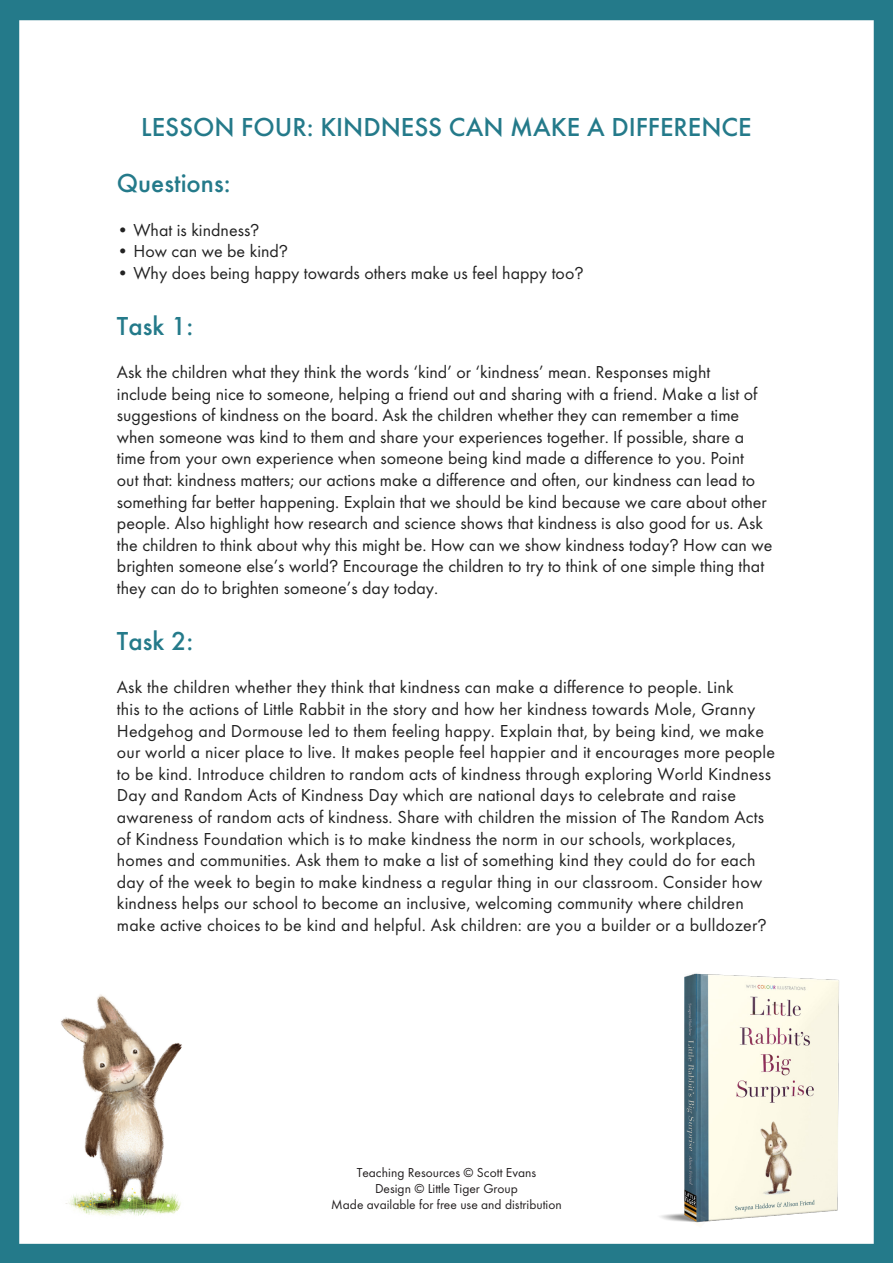
<style>
.page{position:relative;width:893px;height:1263px;background:#fff}
.page>*{position:absolute;margin:0;border:0;box-sizing:border-box;transform-origin:0 0}
.Heading{font:500 27px "LTK Futura UK";color:#247a8a}
.smaller_bold_heading{font:500 27px "LTK Futura UK";color:#247a8a}
.Main_text{font:18px/21.6px "LTK Futura UK";letter-spacing:.01em;color:#222}
.t1{font:13.5px/16.2px "LTK Futura UK";color:#231f20;text-align:center}
</style>
<div class="page">
<img style="left:660px;top:954px;width:214px;height:285px">
<div style="left:0;top:0;width:893px;height:20px;background:#247a8a"></div>
<div style="left:0;top:1244px;width:893px;height:19px;background:#247a8a"></div>
<div style="left:0;top:0;width:19px;height:1263px;background:#247a8a"></div>
<div style="left:874px;top:0;width:19px;height:1263px;background:#247a8a"></div>
<img style="left:54px;top:994px;width:149px;height:250px">
<p class="Heading" style="left:141px;top:111px;width:612px">LESSON FOUR: KINDNESS CAN MAKE A DIFFERENCE</p>
<p class="smaller_bold_heading" style="left:117px;top:167px;width:115px">Questions:</p>
<p class="Main_text" style="left:117px;top:219px;width:144px">• What is kindness?</p>
<p class="Main_text" style="left:117px;top:240px;width:173px">• How can we be kind?</p>
<p class="Main_text" style="left:117px;top:262px;width:468px">• Why does being happy towards others make us feel happy too?</p>
<p class="smaller_bold_heading" style="left:117px;top:309px;width:78px">Task 1:</p>
<p class="Main_text" style="left:117px;top:361px;width:657px">Ask the children what they think the words ‘kind’ or ‘kindness’ mean. Responses might<br>include being nice to someone, helping a friend out and sharing with a friend. Make a list of suggestions of kindness on the board. Ask the children whether they can remember a time when someone was kind to them and share your experiences together. If possible, share a time from your own experience when someone being kind made a difference to you. Point<br>out that: kindness matters; our actions make a difference and often, our kindness can lead to something far better happening. Explain that we should be kind because we care about other people. Also highlight how research and science shows that kindness is also good for us. Ask the children to think about why this might be. How can we show kindness today? How can we brighten someone else’s world? Encourage the children to try to think of one simple thing that they can do to brighten someone’s day today.</p>
<p class="smaller_bold_heading" style="left:117px;top:625px;width:78px">Task 2:</p>
<p class="Main_text" style="left:117px;top:676px;width:660px">Ask the children whether they think that kindness can make a difference to people. Link<br>this to the actions of Little Rabbit in the story and how her kindness towards Mole, Granny Hedgehog and Dormouse led to them feeling happy. Explain that, by being kind, we make our world a nicer place to live. It makes people feel happier and it encourages more people to be kind. Introduce children to random acts of kindness through exploring World Kindness Day and Random Acts of Kindness Day which are national days to celebrate and raise awareness of random acts of kindness. Share with children the mission of The Random Acts of Kindness Foundation which is to make kindness the norm in our schools, workplaces, homes and communities. Ask them to make a list of something kind they could do for each day of the week to begin to make kindness a regular thing in our classroom. Consider how kindness helps our school to become an inclusive, welcoming community where children make active choices to be kind and helpful. Ask children: are you a builder or a bulldozer?</p>
<p class="t1" style="left:331px;top:1164px;width:232px">Teaching Resources © Scott Evans<br>Design © Little Tiger Group<br>Made available for free use and distribution</p>
</div>
